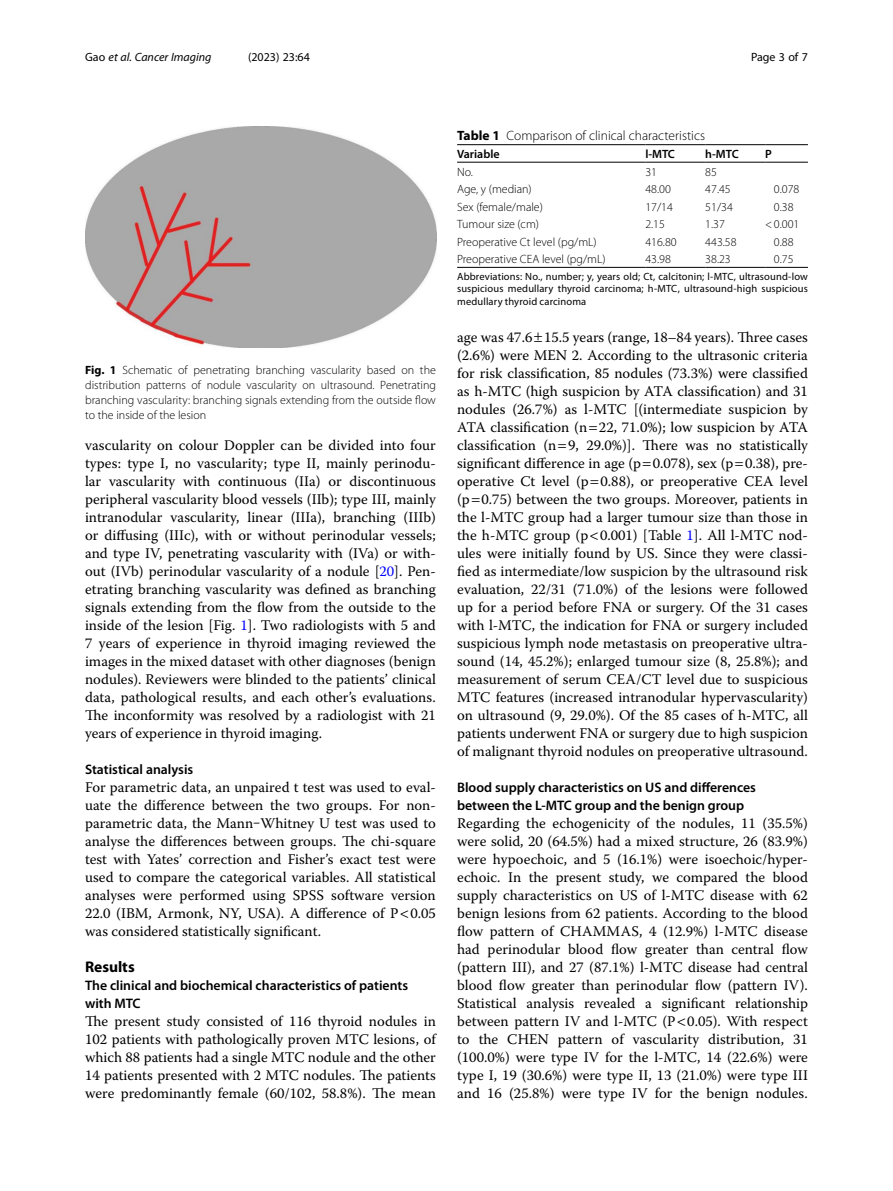
<style>
.page{position:relative;width:893px;height:1191px;background:#fff}
.page>*{position:absolute;margin:0;border:0;box-sizing:border-box;transform-origin:0 0}
.Head_1{font:700 15.45px "Myriad Pro";color:#000}
.Body_Text{font:14.7px/18px "Warnock Pro";color:#000;text-align:justify}
.Body_Text_Indent{font:14.7px/18px "Warnock Pro";color:#000;text-align:justify}
.Head_2{font:600 13.8px/18px "Myriad Pro";color:#000}
.Head_2_After_1{font:600 13.8px/18px "Myriad Pro";color:#000}
.Table_Caption{font:300 13.5px "Myriad Pro";color:#000}
.Figure_Caption{font:300 12px/15px "Myriad Pro";color:#000;text-align:justify}
.Table_Body{font:300 12px "Myriad Pro";color:#000}
.Table_Body_Tab1_Deci{font:300 12px "Myriad Pro";color:#000}
.t1{font:italic 12px "Myriad Pro";color:#000}
.t2{font:12px "Myriad Pro";color:#000}
.Table_Head{font:600 12px "Myriad Pro";color:#000}
.Table_Footnote{font:10.5px/12.8px "Myriad Pro";letter-spacing:.01em;color:#000;text-align:justify}
.s1{font-style:normal}
.s2{font-weight:700}
.s3{color:#00f}
</style>
<div class="page">
<hr style="left:457px;top:162px;width:188px;height:1px;background:#000">
<hr style="left:645px;top:144px;width:60px;height:1px;background:#000">
<hr style="left:645px;top:162px;width:60px;height:1px;background:#000">
<hr style="left:705px;top:144px;width:60px;height:1px;background:#000">
<hr style="left:705px;top:162px;width:60px;height:1px;background:#000">
<hr style="left:765px;top:144px;width:43px;height:1px;background:#000">
<hr style="left:765px;top:162px;width:43px;height:1px;background:#000">
<hr style="left:645px;top:267px;width:60px;height:1px;background:#000">
<hr style="left:705px;top:267px;width:60px;height:1px;background:#000">
<hr style="left:765px;top:267px;width:43px;height:1px;background:#000">
<hr style="left:457px;top:267px;width:188px;height:1px;background:#000">
<hr style="left:457px;top:144px;width:188px;height:1px;background:#000">
<img style="left:85px;top:126px;width:351px;height:221px">
<p class="t1" style="left:85px;top:50px;width:128px"><span class="s1">Gao</span> et al. Cancer Imaging</p>
<p class="t2" style="left:248px;top:50px;width:63px">(2023) 23:64</p>
<p class="t2" style="left:751px;top:50px;width:58px">Page 3 of 7</p>
<p class="Figure_Caption" style="left:85px;top:363px;width:352px"><span class="s2">Fig. 1</span> Schematic of penetrating branching vascularity based on the distribution patterns of nodule vascularity on ultrasound. Penetrating branching vascularity: branching signals extending from the outside flow to the inside of the lesion</p>
<p class="Body_Text_Indent" style="left:85px;top:436px;width:352px">vascularity on colour Doppler can be divided into four types: type I, no vascularity; type II, mainly perinodu&shy;lar vascularity with continuous (IIa) or discontinuous peripheral vascularity blood vessels (IIb); type III, mainly intranodular vascularity, linear (IIIa), branching (IIIb) or diffusing (IIIc), with or without perinodular vessels; and type IV, penetrating vascularity with (IVa) or with&shy;out (IVb) perinodular vascularity of a nodule [<span class="s3">20</span>]. Pen&shy;etrating branching vascularity was defined as branching signals extending from the flow from the outside to the inside of the lesion [Fig. <span class="s3">1</span>]. Two radiologists with 5 and 7 years of experience in thyroid imaging reviewed the images in the mixed dataset with other diagnoses (benign nodules). Reviewers were blinded to the patients’ clinical data, pathological results, and each other’s evaluations.<br>The inconformity was resolved by a radiologist with 21 years of experience in thyroid imaging.</p>
<p class="Head_2" style="left:85px;top:760px;width:110px">Statistical analysis</p>
<p class="Body_Text" style="left:85px;top:778px;width:352px">For parametric data, an unpaired t test was used to eval&shy;uate the difference between the two groups. For non&shy;parametric data, the Mann‒Whitney U test was used to analyse the differences between groups. The chi-square test with Yates’ correction and Fisher’s exact test were used to compare the categorical variables. All statistical analyses were performed using SPSS software version 22.0 (IBM, Armonk, NY, USA). A difference of P 0.05 was considered statistically significant.</p>
<p class="Head_1" style="left:85px;top:957px;width:51px">Results</p>
<p class="Head_2_After_1" style="left:85px;top:976px;width:325px">The clinical and biochemical characteristics of patients with MTC</p>
<p class="Body_Text" style="left:85px;top:1012px;width:352px">The present study consisted of 116 thyroid nodules in 102 patients with pathologically proven MTC lesions, of which 88 patients had a single MTC nodule and the other 14 patients presented with 2 MTC nodules. The patients were predominantly female (60/102, 58.8%). The mean</p>
<p class="Table_Caption" style="left:457px;top:128px;width:249px"><span class="s2">Table 1</span> Comparison of clinical characteristics</p>
<p class="Table_Head" style="left:457px;top:146px;width:44px">Variable</p>
<p class="Table_Head" style="left:645px;top:146px;width:31px">l-MTC</p>
<p class="Table_Head" style="left:705px;top:146px;width:35px">h-MTC</p>
<p class="Table_Head" style="left:765px;top:146px;width:8px">P</p>
<p class="Table_Body" style="left:457px;top:165px;width:17px">No.</p>
<p class="Table_Body" style="left:645px;top:165px;width:13px">31</p>
<p class="Table_Body" style="left:705px;top:165px;width:13px">85</p>
<p class="Table_Body" style="left:457px;top:182px;width:76px">Age, y (median)</p>
<p class="Table_Body" style="left:645px;top:182px;width:27px">48.00</p>
<p class="Table_Body" style="left:705px;top:182px;width:27px">47.45</p>
<p class="Table_Body_Tab1_Deci" style="left:774px;top:182px;width:27px">0.078</p>
<p class="Table_Body" style="left:457px;top:200px;width:87px">Sex (female/male)</p>
<p class="Table_Body" style="left:645px;top:200px;width:29px">17/14</p>
<p class="Table_Body" style="left:705px;top:200px;width:29px">51/34</p>
<p class="Table_Body_Tab1_Deci" style="left:774px;top:200px;width:21px">0.38</p>
<p class="Table_Body" style="left:457px;top:217px;width:83px">Tumour size (cm)</p>
<p class="Table_Body" style="left:645px;top:217px;width:21px">2.15</p>
<p class="Table_Body" style="left:705px;top:217px;width:21px">1.37</p>
<p class="Table_Body_Tab1_Deci" style="left:765px;top:217px;width:36px">&lt;0.001</p>
<p class="Table_Body" style="left:457px;top:235px;width:141px">Preoperative Ct level (pg/mL)</p>
<p class="Table_Body" style="left:645px;top:235px;width:33px">416.80</p>
<p class="Table_Body" style="left:705px;top:235px;width:33px">443.58</p>
<p class="Table_Body_Tab1_Deci" style="left:774px;top:235px;width:21px">0.88</p>
<p class="Table_Body" style="left:457px;top:252px;width:150px">Preoperative CEA level (pg/mL)</p>
<p class="Table_Body" style="left:645px;top:252px;width:27px">43.98</p>
<p class="Table_Body" style="left:705px;top:252px;width:27px">38.23</p>
<p class="Table_Body_Tab1_Deci" style="left:774px;top:252px;width:21px">0.75</p>
<p class="Table_Footnote" style="left:457px;top:269px;width:352px">Abbreviations: No., number; y, years old; Ct, calcitonin; l-MTC, ultrasound-low suspicious medullary thyroid carcinoma; h-MTC, ultrasound-high suspicious medullary thyroid carcinoma</p>
<p class="Body_Text" style="left:457px;top:328px;width:352px">age was 47.6 15.5 years (range, 18–84 years). Three cases (2.6%) were MEN 2. According to the ultrasonic criteria for risk classification, 85 nodules (73.3%) were classified as h-MTC (high suspicion by ATA classification) and 31 nodules (26.7%) as l-MTC [(intermediate suspicion by ATA classification (n 22, 71.0%); low suspicion by ATA classification (n 9, 29.0%)]. There was no statistically significant difference in age (p 0.078), sex (p 0.38), pre&shy;operative Ct level (p 0.88), or preoperative CEA level (p 0.75) between the two groups. Moreover, patients in the l-MTC group had a larger tumour size than those in the h-MTC group (p 0.001) [Table <span class="s3">1</span>]. All l-MTC nod&shy;ules were initially found by US. Since they were classi&shy;fied as intermediate/low suspicion by the ultrasound risk evaluation, 22/31 (71.0%) of the lesions were followed up for a period before FNA or surgery. Of the 31 cases with l-MTC, the indication for FNA or surgery included suspicious lymph node metastasis on preoperative ultra&shy;sound (14, 45.2%); enlarged tumour size (8, 25.8%); and measurement of serum CEA/CT level due to suspicious MTC features (increased intranodular hypervascularity) on ultrasound (9, 29.0%). Of the 85 cases of h-MTC, all patients underwent FNA or surgery due to high suspicion of malignant thyroid nodules on preoperative ultrasound.</p>
<p class="Head_2" style="left:457px;top:778px;width:300px">Blood supply characteristics on US and differences between the L-MTC group and the benign group</p>
<p class="Body_Text" style="left:457px;top:814px;width:352px">Regarding the echogenicity of the nodules, 11 (35.5%) were solid, 20 (64.5%) had a mixed structure, 26 (83.9%) were hypoechoic, and 5 (16.1%) were isoechoic/hyper&shy;echoic. In the present study, we compared the blood supply characteristics on US of l-MTC disease with 62 benign lesions from 62 patients. According to the blood flow pattern of CHAMMAS, 4 (12.9%) l-MTC disease had perinodular blood flow greater than central flow (pattern III), and 27 (87.1%) l-MTC disease had central blood flow greater than perinodular flow (pattern IV).<br>Statistical analysis revealed a significant relationship between pattern IV and l-MTC (P 0.05). With respect to the CHEN pattern of vascularity distribution, 31 (100.0%) were type IV for the l-MTC, 14 (22.6%) were type I, 19 (30.6%) were type II, 13 (21.0%) were type III and 16 (25.8%) were type IV for the benign nodules.</p>
</div>
